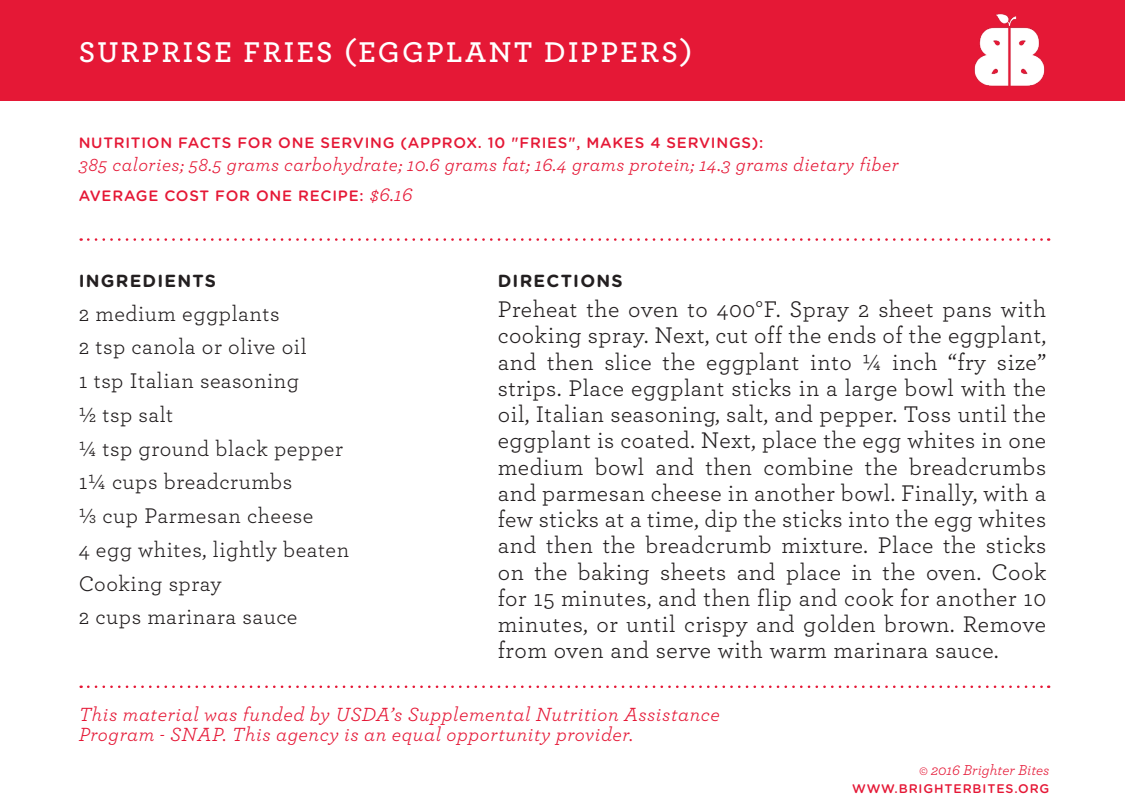
<style>
.page{position:relative;width:1125px;height:810px;background:#fff}
.page>*{position:absolute;margin:0;border:0;box-sizing:border-box;transform-origin:0 0}
.t1{font:600 30px "Archer";letter-spacing:.08em;color:#fff}
.t2{font:23.75px/26.2px "Archer";letter-spacing:.025em;color:#231f20;text-align:justify}
.t3{font:22.25px "Archer";letter-spacing:.025em;color:#231f20}
.t4{font:italic 20px "Archer";letter-spacing:.03em;color:#e51836}
.t5{font:italic 19.25px "Archer";letter-spacing:.025em;color:#e51836}
.t6{font:700 17.5px "Gotham Rounded";letter-spacing:.07em;color:#231f20}
.t7{font:500 15px "Gotham Rounded";letter-spacing:.05em;color:#e51836}
.t8{font:italic 15px "Archer";color:#e51836}
.t9{font:500 12.5px "Gotham Rounded";letter-spacing:.07em;color:#e51836}
.s1{font-family:"Archer";font-weight:400;font-style:italic;font-size:20px}
</style>
<div class="page">
<div style="left:0;top:0;width:1125px;height:101px;background:#e51836"></div>
<svg style="left:88px;top:238px;width:961px;height:3px"></svg>
<svg style="left:88px;top:686px;width:961px;height:2px"></svg>
<img style="left:974px;top:14px;width:71px;height:72px">
<p class="t1" style="left:79px;top:29px;width:615px">SURPRISE FRIES (EGGPLANT DIPPERS)</p>
<p class="t7" style="left:79px;top:132px;width:686px">NUTRITION FACTS FOR ONE SERVING (APPROX. 10 "FRIES", MAKES 4 SERVINGS):</p>
<p class="t5" style="left:79px;top:150px;width:822px">385 calories; 58.5 grams carbohydrate; 10.6 grams fat; 16.4 grams protein; 14.3 grams dietary fiber</p>
<p class="t7" style="left:79px;top:185px;width:336px">AVERAGE COST FOR ONE RECIPE: <span class="s1">$6.16</span></p>
<p class="t6" style="left:79px;top:268px;width:139px">INGREDIENTS</p>
<p class="t3" style="left:79px;top:298px;width:202px">2 medium eggplants</p>
<p class="t3" style="left:79px;top:332px;width:230px">2 tsp canola or olive oil</p>
<p class="t3" style="left:79px;top:365px;width:222px">1 tsp Italian seasoning</p>
<p class="t3" style="left:79px;top:399px;width:96px">½ tsp salt</p>
<p class="t3" style="left:79px;top:433px;width:266px">¼ tsp ground black pepper</p>
<p class="t3" style="left:79px;top:467px;width:215px">1¼ cups breadcrumbs</p>
<p class="t3" style="left:79px;top:500px;width:236px">⅓ cup Parmesan cheese</p>
<p class="t3" style="left:79px;top:534px;width:272px">4 egg whites, lightly beaten</p>
<p class="t3" style="left:79px;top:568px;width:145px">Cooking spray</p>
<p class="t3" style="left:79px;top:602px;width:220px">2 cups marinara sauce</p>
<p class="t6" style="left:498px;top:268px;width:127px">DIRECTIONS</p>
<p class="t2" style="left:498px;top:295px;width:550px">Preheat the oven to 400°F. Spray 2 sheet pans with cooking spray. Next, cut off the ends of the eggplant, and then slice the eggplant into ¼ inch “fry size” strips. Place eggplant sticks in a large bowl with the oil, Italian seasoning, salt, and pepper. Toss until the eggplant is coated. Next, place the egg whites in one medium bowl and then combine the breadcrumbs and parmesan cheese in another bowl. Finally, with a few sticks at a time, dip the sticks into the egg whites and then the breadcrumb mixture. Place the sticks on the baking sheets and place in the oven. Cook for 15 minutes, and then flip and cook for another 10 minutes, or until crispy and golden brown. Remove from oven and serve with warm marinara sauce.</p>
<p class="t4" style="left:79px;top:700px;width:643px">This material was funded by USDA’s Supplemental Nutrition Assistance</p>
<p class="t4" style="left:79px;top:720px;width:556px">Program - SNAP. This agency is an equal opportunity provider.</p>
<p class="t8" style="left:919px;top:759px;width:132px">© 2016 Brighter Bites</p>
<p class="t9" style="left:852px;top:779px;width:199px">WWW.BRIGHTERBITES.ORG</p>
</div>
